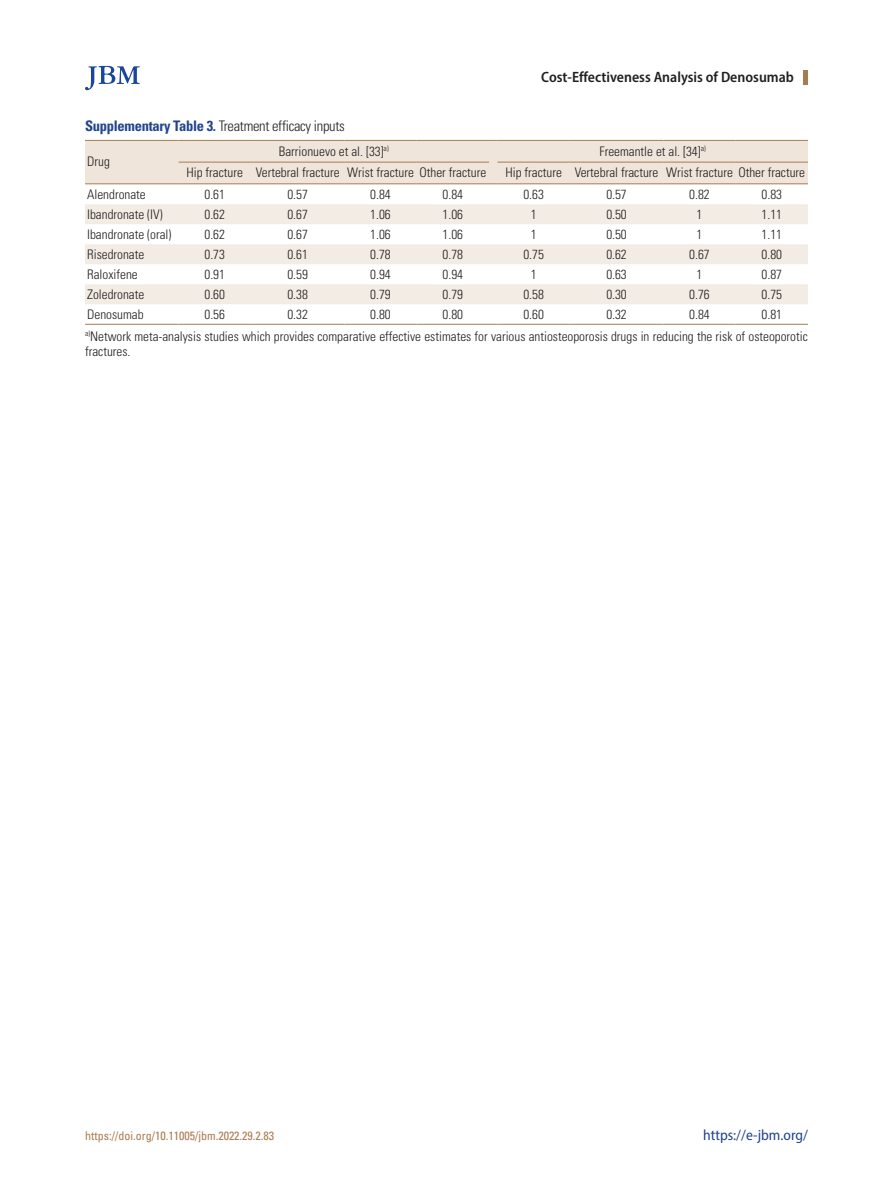
<style>
.page{position:relative;width:893px;height:1191px;background:#fff}
.page>*{position:absolute;margin:0;border:0;box-sizing:border-box;transform-origin:0 0}
.t1{font:600 semi-condensed 15px "Myriad Pro";color:#231f20}
.t2{font:semi-condensed 15px "Myriad Pro";color:#21448d}
.jbm_표그림캡션{font:300 condensed 14.55px "Univers LT Std";letter-spacing:-.02em;color:#231f20}
.jbm_표본문{font:300 condensed 13.2px/15px "Univers LT Std";color:#231f20}
.t3{font:condensed 12px "Univers LT Std";color:#a97b50}
.s1{font-weight:700;color:#21448d}
</style>
<div class="page">
<hr style="left:804px;top:70px;width:4px;height:15px;background:#a97b50">
<svg style="left:85px;top:66px;width:55px;height:24px"></svg>
<svg style="left:85px;top:204px;width:723px;height:100px;fill:#f3ece5"></svg>
<svg style="left:85px;top:140px;width:723px;height:44px;background:#ebdfd3"></svg>
<hr style="left:497px;top:183px;width:73px;height:1px;background:#a97b50">
<hr style="left:570px;top:183px;width:93px;height:1px;background:#a97b50">
<hr style="left:663px;top:183px;width:73px;height:1px;background:#a97b50">
<hr style="left:736px;top:183px;width:72px;height:1px;background:#a97b50">
<hr style="left:85px;top:324px;width:94px;height:1px;background:#a97b50">
<hr style="left:179px;top:324px;width:72px;height:1px;background:#a97b50">
<hr style="left:251px;top:324px;width:93px;height:1px;background:#a97b50">
<hr style="left:344px;top:324px;width:73px;height:1px;background:#a97b50">
<hr style="left:417px;top:324px;width:72px;height:1px;background:#a97b50">
<hr style="left:497px;top:324px;width:73px;height:1px;background:#a97b50">
<hr style="left:570px;top:324px;width:93px;height:1px;background:#a97b50">
<hr style="left:663px;top:324px;width:73px;height:1px;background:#a97b50">
<hr style="left:736px;top:324px;width:72px;height:1px;background:#a97b50">
<p class="t1" style="left:541px;top:68px;width:254px">Cost-Effectiveness Analysis of Denosumab</p>
<p class="jbm_표그림캡션" style="left:85px;top:117px;width:261px"><span class="s1">Supplementary Table 3.</span> Treatment efficacy inputs</p>
<p class="jbm_표본문" style="left:87px;top:154px;width:24px">Drug</p>
<p class="jbm_표본문" style="left:279px;top:143px;width:111px">Barrionuevo et al. [33]<sup>a)</sup></p>
<p class="jbm_표본문" style="left:600px;top:143px;width:108px">Freemantle et al. [34]<sup>a)</sup></p>
<p class="jbm_표본문" style="left:186px;top:165px;width:58px">Hip fracture</p>
<p class="jbm_표본문" style="left:256px;top:165px;width:85px">Vertebral fracture</p>
<p class="jbm_표본문" style="left:347px;top:165px;width:141px">Wrist fracture Other fracture</p>
<p class="jbm_표본문" style="left:505px;top:165px;width:58px">Hip fracture</p>
<p class="jbm_표본문" style="left:575px;top:165px;width:85px">Vertebral fracture</p>
<p class="jbm_표본문" style="left:666px;top:165px;width:141px">Wrist fracture Other fracture</p>
<p class="jbm_표본문" style="left:87px;top:186px;width:60px">Alendronate</p>
<p class="jbm_표본문" style="left:204px;top:186px;width:22px">0.61</p>
<p class="jbm_표본문" style="left:287px;top:186px;width:22px">0.57</p>
<p class="jbm_표본문" style="left:370px;top:186px;width:22px">0.84</p>
<p class="jbm_표본문" style="left:443px;top:186px;width:22px">0.84</p>
<p class="jbm_표본문" style="left:523px;top:186px;width:22px">0.63</p>
<p class="jbm_표본문" style="left:606px;top:186px;width:22px">0.57</p>
<p class="jbm_표본문" style="left:689px;top:186px;width:22px">0.82</p>
<p class="jbm_표본문" style="left:761px;top:186px;width:22px">0.83</p>
<p class="jbm_표본문" style="left:87px;top:206px;width:77px">Ibandronate (IV)</p>
<p class="jbm_표본문" style="left:204px;top:206px;width:22px">0.62</p>
<p class="jbm_표본문" style="left:287px;top:206px;width:22px">0.67</p>
<p class="jbm_표본문" style="left:370px;top:206px;width:22px">1.06</p>
<p class="jbm_표본문" style="left:443px;top:206px;width:22px">1.06</p>
<p class="jbm_표본문" style="left:531px;top:206px;width:7px">1</p>
<p class="jbm_표본문" style="left:606px;top:206px;width:22px">0.50</p>
<p class="jbm_표본문" style="left:697px;top:206px;width:7px">1</p>
<p class="jbm_표본문" style="left:761px;top:206px;width:22px">1.11</p>
<p class="jbm_표본문" style="left:87px;top:226px;width:86px">Ibandronate (oral)</p>
<p class="jbm_표본문" style="left:204px;top:226px;width:22px">0.62</p>
<p class="jbm_표본문" style="left:287px;top:226px;width:22px">0.67</p>
<p class="jbm_표본문" style="left:370px;top:226px;width:22px">1.06</p>
<p class="jbm_표본문" style="left:443px;top:226px;width:22px">1.06</p>
<p class="jbm_표본문" style="left:531px;top:226px;width:7px">1</p>
<p class="jbm_표본문" style="left:606px;top:226px;width:22px">0.50</p>
<p class="jbm_표본문" style="left:697px;top:226px;width:7px">1</p>
<p class="jbm_표본문" style="left:761px;top:226px;width:22px">1.11</p>
<p class="jbm_표본문" style="left:87px;top:246px;width:59px">Risedronate</p>
<p class="jbm_표본문" style="left:204px;top:246px;width:22px">0.73</p>
<p class="jbm_표본문" style="left:287px;top:246px;width:22px">0.61</p>
<p class="jbm_표본문" style="left:370px;top:246px;width:22px">0.78</p>
<p class="jbm_표본문" style="left:443px;top:246px;width:22px">0.78</p>
<p class="jbm_표본문" style="left:523px;top:246px;width:22px">0.75</p>
<p class="jbm_표본문" style="left:606px;top:246px;width:22px">0.62</p>
<p class="jbm_표본문" style="left:689px;top:246px;width:22px">0.67</p>
<p class="jbm_표본문" style="left:761px;top:246px;width:22px">0.80</p>
<p class="jbm_표본문" style="left:87px;top:266px;width:52px">Raloxifene</p>
<p class="jbm_표본문" style="left:204px;top:266px;width:22px">0.91</p>
<p class="jbm_표본문" style="left:287px;top:266px;width:22px">0.59</p>
<p class="jbm_표본문" style="left:370px;top:266px;width:22px">0.94</p>
<p class="jbm_표본문" style="left:443px;top:266px;width:22px">0.94</p>
<p class="jbm_표본문" style="left:531px;top:266px;width:7px">1</p>
<p class="jbm_표본문" style="left:606px;top:266px;width:22px">0.63</p>
<p class="jbm_표본문" style="left:697px;top:266px;width:7px">1</p>
<p class="jbm_표본문" style="left:761px;top:266px;width:22px">0.87</p>
<p class="jbm_표본문" style="left:87px;top:286px;width:59px">Zoledronate</p>
<p class="jbm_표본문" style="left:204px;top:286px;width:22px">0.60</p>
<p class="jbm_표본문" style="left:287px;top:286px;width:22px">0.38</p>
<p class="jbm_표본문" style="left:370px;top:286px;width:22px">0.79</p>
<p class="jbm_표본문" style="left:443px;top:286px;width:22px">0.79</p>
<p class="jbm_표본문" style="left:523px;top:286px;width:22px">0.58</p>
<p class="jbm_표본문" style="left:606px;top:286px;width:22px">0.30</p>
<p class="jbm_표본문" style="left:689px;top:286px;width:22px">0.76</p>
<p class="jbm_표본문" style="left:761px;top:286px;width:22px">0.75</p>
<p class="jbm_표본문" style="left:87px;top:306px;width:58px">Denosumab</p>
<p class="jbm_표본문" style="left:204px;top:306px;width:22px">0.56</p>
<p class="jbm_표본문" style="left:287px;top:306px;width:22px">0.32</p>
<p class="jbm_표본문" style="left:370px;top:306px;width:22px">0.80</p>
<p class="jbm_표본문" style="left:443px;top:306px;width:22px">0.80</p>
<p class="jbm_표본문" style="left:523px;top:306px;width:22px">0.60</p>
<p class="jbm_표본문" style="left:606px;top:306px;width:22px">0.32</p>
<p class="jbm_표본문" style="left:689px;top:306px;width:22px">0.84</p>
<p class="jbm_표본문" style="left:761px;top:306px;width:22px">0.81</p>
<p class="jbm_표본문" style="left:85px;top:329px;width:724px"><sup>a)</sup>Network meta-analysis studies which provides comparative effective estimates for various antiosteoporosis drugs in reducing the risk of osteoporotic fractures.</p>
<p class="t3" style="left:85px;top:1127px;width:191px">https://doi.org/10.11005/jbm.2022.29.2.83</p>
<p class="t2" style="left:703px;top:1125px;width:106px">https://e-jbm.org/</p>
</div>
